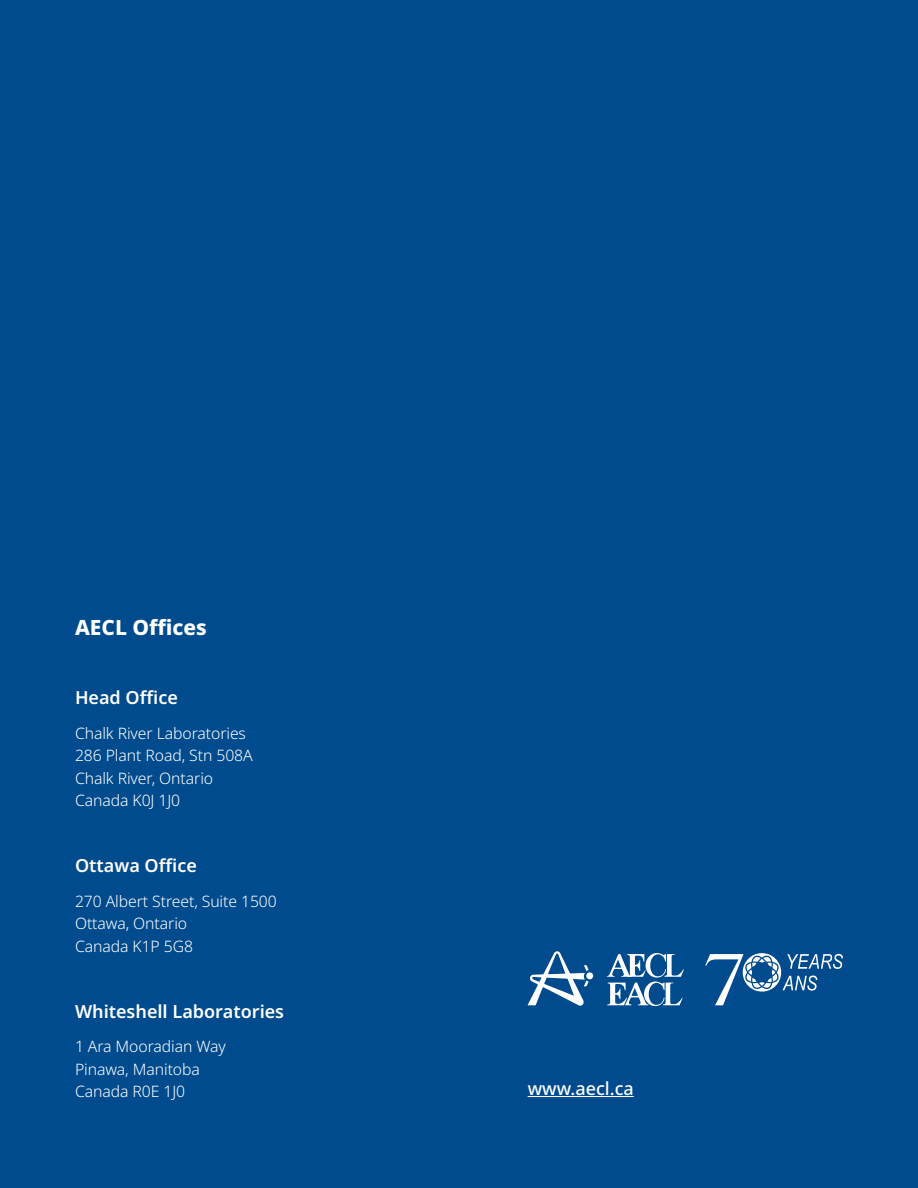
<style>
.page{position:relative;width:918px;height:1188px;background:#004b8d}
.page>*{position:absolute;margin:0;border:0;box-sizing:border-box;transform-origin:0 0}
.t1{font:800 21px "Noto Sans";color:#fff}
.t2{font:600 18px "Noto Sans";color:#fff}
.t3{font:500 18px "Noto Sans";color:#fff}
.t4{font:300 15.75px/22.5px "Noto Sans";letter-spacing:-.005em;color:#fff}
</style>
<div class="page">
<hr style="left:528px;top:1096px;width:106px;height:1px;background:#fff">
<svg style="left:705px;top:953px;width:138px;height:52px"></svg>
<svg style="left:527px;top:951px;width:62px;height:55px"></svg>
<div style="left:586px;top:972px;width:7px;height:7px;background:#fff;border-radius:50%"></div>
<svg style="left:607px;top:953px;width:77px;height:53px"></svg>
<h1 class="t1" style="left:75px;top:612px;width:133px">AECL Offices</h1>
<p class="t2" style="left:75px;top:685px;width:104px">Head Office</p>
<p class="t4" style="left:75px;top:722px;width:179px">Chalk River Laboratories<br>286 Plant Road, Stn 508A<br>Chalk River, Ontario<br>Canada K0J 1J0</p>
<p class="t2" style="left:75px;top:853px;width:123px">Ottawa Office</p>
<p class="t4" style="left:75px;top:890px;width:203px">270 Albert Street, Suite 1500<br>Ottawa, Ontario<br>Canada K1P 5G8</p>
<p class="t2" style="left:75px;top:998px;width:211px">Whiteshell Laboratories</p>
<p class="t4" style="left:75px;top:1035px;width:153px">1 Ara Mooradian Way<br>Pinawa, Manitoba<br>Canada R0E 1J0</p>
<p class="t3" style="left:528px;top:1076px;width:108px">www.aecl.ca</p>
</div>
